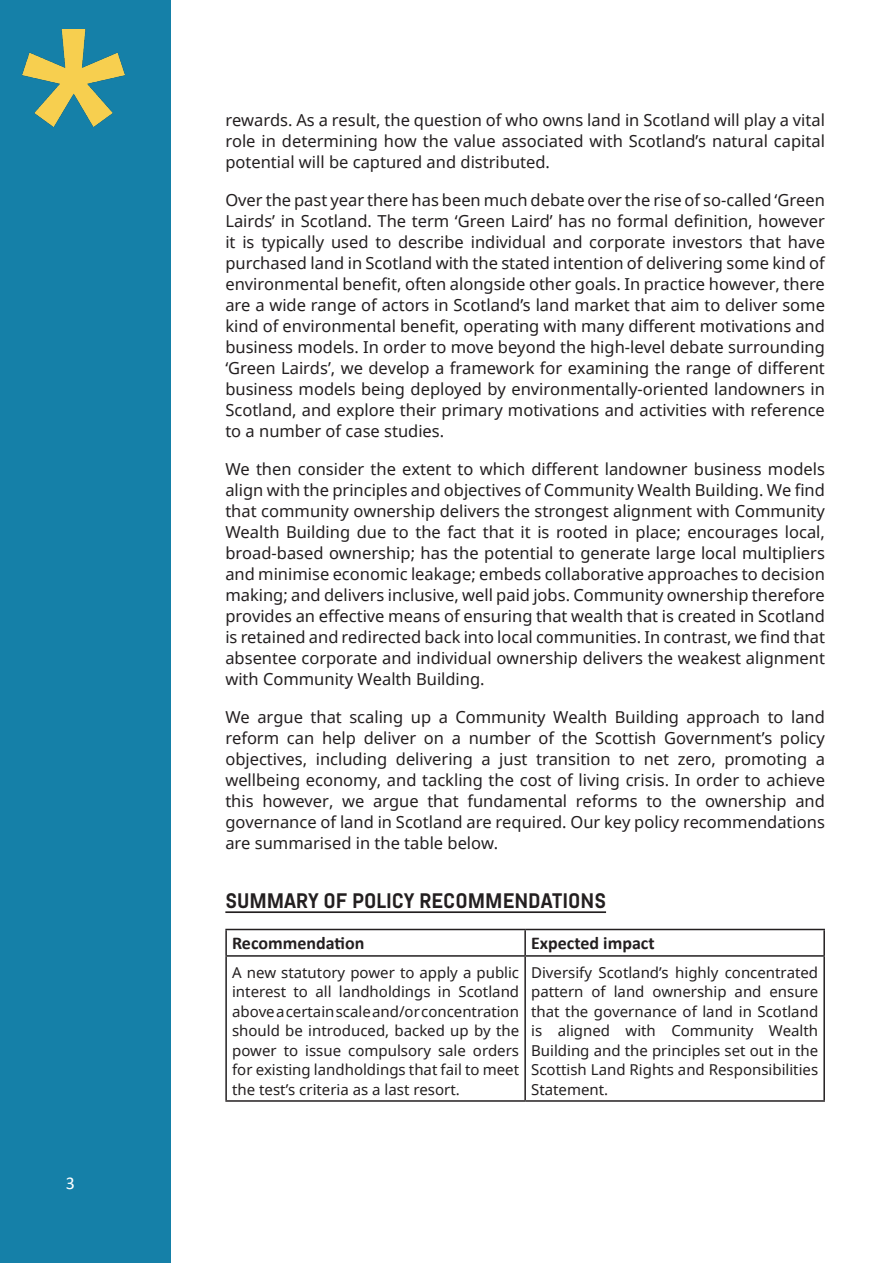
<style>
.page{position:relative;width:893px;height:1263px;background:#fff}
.page>*{position:absolute;margin:0;border:0;box-sizing:border-box;transform-origin:0 0}
.Sub_sub_heading{font:700 21px "Abel Pro";color:#231f20}
.t1{font:700 18px "Calibri";color:#231f20}
.t2{font:18px "Calibri";color:#fff}
.Paragraph_text{font:16.5px/21px "Noto Sans";color:#231f20;text-align:justify}
.Table_text{font:15px/19.5px "Noto Sans";color:#231f20;text-align:justify}
</style>
<div class="page">
<div style="left:0;top:0;width:170px;height:1263px;background:#1580a8"></div>
<img style="left:23px;top:30px;width:102px;height:97px">
<hr style="left:225px;top:911px;width:381px;height:2px;background:#231f20">
<hr style="left:225px;top:929px;width:300px;height:1px;background:#231f20">
<hr style="left:225px;top:930px;width:2px;height:25px;background:#231f20">
<hr style="left:525px;top:929px;width:300px;height:1px;background:#231f20">
<hr style="left:524px;top:930px;width:2px;height:25px;background:#231f20">
<hr style="left:823px;top:930px;width:2px;height:25px;background:#231f20">
<hr style="left:225px;top:955px;width:300px;height:2px;background:#231f20">
<hr style="left:225px;top:957px;width:2px;height:143px;background:#231f20">
<hr style="left:525px;top:955px;width:300px;height:2px;background:#231f20">
<hr style="left:524px;top:957px;width:2px;height:143px;background:#231f20">
<hr style="left:823px;top:957px;width:2px;height:143px;background:#231f20">
<hr style="left:225px;top:1100px;width:300px;height:2px;background:#231f20">
<hr style="left:525px;top:1100px;width:300px;height:2px;background:#231f20">
<p class="t2" style="left:66px;top:1171px;width:11px">3</p>
<p class="Paragraph_text" style="left:225px;top:109px;width:601px">rewards. As a result, the question of who owns land in Scotland will play a vital role in determining how the value associated with Scotland’s natural capital potential will be captured and distributed.</p>
<p class="Paragraph_text" style="left:225px;top:189px;width:601px">Over the past year there has been much debate over the rise of so-called ‘Green Lairds’ in Scotland. The term ‘Green Laird’ has no formal definition, however it is typically used to describe individual and corporate investors that have purchased land in Scotland with the stated intention of delivering some kind of environmental benefit, often alongside other goals. In practice however, there are a wide range of actors in Scotland’s land market that aim to deliver some kind of environmental benefit, operating with many different motivations and business models. In order to move beyond the high-level debate surrounding ‘Green Lairds’, we develop a framework for examining the range of different business models being deployed by environmentally-oriented landowners in Scotland, and explore their primary motivations and activities with reference to a number of case studies.</p>
<p class="Paragraph_text" style="left:225px;top:458px;width:601px">We then consider the extent to which different landowner business models align with the principles and objectives of Community Wealth Building. We find that community ownership delivers the strongest alignment with Community Wealth Building due to the fact that it is rooted in place; encourages local, broad-based ownership; has the potential to generate large local multipliers and minimise economic leakage; embeds collaborative approaches to decision making; and delivers inclusive, well paid jobs. Community ownership therefore provides an effective means of ensuring that wealth that is created in Scotland is retained and redirected back into local communities. In contrast, we find that absentee corporate and individual ownership delivers the weakest alignment with Community Wealth Building.</p>
<p class="Paragraph_text" style="left:225px;top:706px;width:601px">We argue that scaling up a Community Wealth Building approach to land reform can help deliver on a number of the Scottish Government’s policy objectives, including delivering a just transition to net zero, promoting a wellbeing economy, and tackling the cost of living crisis. In order to achieve this however, we argue that fundamental reforms to the ownership and governance of land in Scotland are required. Our key policy recommendations are summarised in the table below.</p>
<p class="Sub_sub_heading" style="left:225px;top:886px;width:382px">SUMMARY OF POLICY RECOMMENDATIONS</p>
<p class="t1" style="left:232px;top:930px;width:134px">Recommendation</p>
<p class="t1" style="left:531px;top:930px;width:125px">Expected impact</p>
<p class="Table_text" style="left:232px;top:962px;width:289px">A new statutory power to apply a public interest to all landholdings in Scotland above a certain scale and/or concentration should be introduced, backed up by the power to issue compulsory sale orders for existing landholdings that fail to meet the test’s criteria as a last resort.</p>
<p class="Table_text" style="left:531px;top:962px;width:289px">Diversify Scotland’s highly concentrated pattern of land ownership and ensure that the governance of land in Scotland is aligned with Community Wealth Building and the principles set out in the Scottish Land Rights and Responsibilities Statement.</p>
</div>
